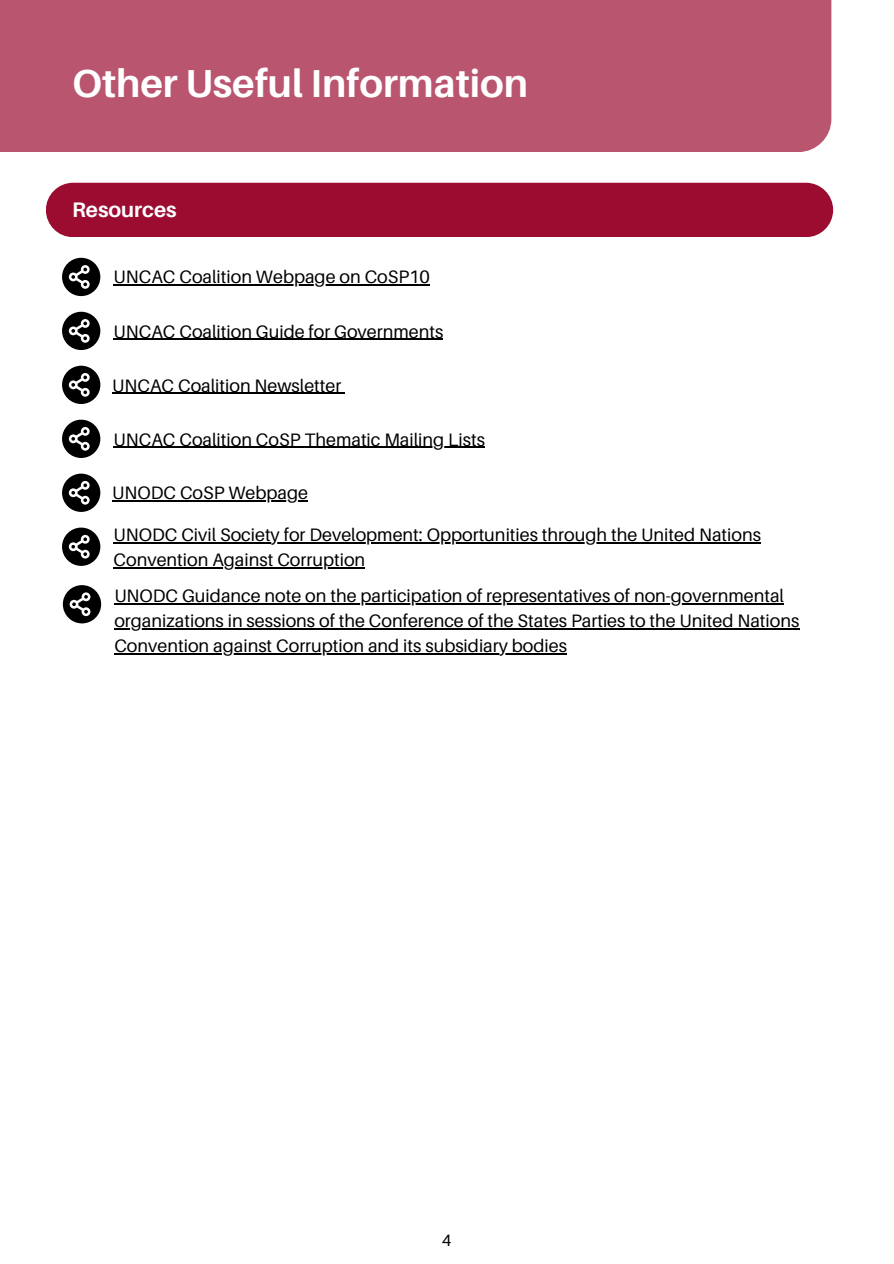
<style>
.page{position:relative;width:894px;height:1264px;background:#fff}
.page>*{position:absolute;margin:0;border:0;box-sizing:border-box;transform-origin:0 0}
.t1{font:700 39px "Aileron";color:#fff}
.t2{font:700 21px "Aileron";color:#fff}
.t3{font:18px/24.8px "Aileron";color:#000}
.t4{font:16.5px "Aileron";color:#000}
</style>
<div class="page">
<div style="left:0;top:0;width:831px;height:152px;background:#b9556f"></div>
<svg style="left:62px;top:312px;width:38px;height:38px"></svg>
<svg style="left:62px;top:366px;width:38px;height:38px"></svg>
<svg style="left:62px;top:419px;width:38px;height:39px"></svg>
<svg style="left:62px;top:473px;width:38px;height:39px"></svg>
<svg style="left:62px;top:527px;width:38px;height:39px"></svg>
<div style="left:46px;top:183px;width:786px;height:54px;background:#9c0c31;border-radius:27px"></div>
<hr style="left:113px;top:542px;width:647px;height:1px;background:#000">
<hr style="left:113px;top:567px;width:252px;height:1px;background:#000">
<hr style="left:112px;top:392px;width:229px;height:2px;background:#000">
<hr style="left:112px;top:500px;width:196px;height:1px;background:#000">
<hr style="left:113px;top:339px;width:330px;height:1px;background:#000">
<hr style="left:113px;top:446px;width:372px;height:2px;background:#000">
<svg style="left:62px;top:258px;width:38px;height:38px"></svg>
<hr style="left:113px;top:284px;width:317px;height:1px;background:#000">
<svg style="left:63px;top:585px;width:38px;height:38px"></svg>
<hr style="left:114px;top:603px;width:669px;height:1px;background:#000">
<hr style="left:114px;top:628px;width:685px;height:1px;background:#000">
<hr style="left:114px;top:653px;width:453px;height:1px;background:#000">
<p class="t1" style="left:72px;top:59px;width:457px">Other Useful Information</p>
<p class="t2" style="left:72px;top:196px;width:106px">Resources</p>
<p class="t3" style="left:113px;top:264px;width:318px">UNCAC Coalition Webpage on CoSP10</p>
<p class="t3" style="left:113px;top:318px;width:331px">UNCAC Coalition Guide for Governments</p>
<p class="t3" style="left:112px;top:372px;width:231px">UNCAC Coalition Newsletter</p>
<p class="t3" style="left:113px;top:426px;width:373px">UNCAC Coalition CoSP Thematic Mailing Lists</p>
<p class="t3" style="left:112px;top:480px;width:197px">UNODC CoSP Webpage</p>
<p class="t3" style="left:113px;top:522px;width:648px">UNODC Civil Society for Development: Opportunities through the United Nations<br>Convention Against Corruption</p>
<p class="t3" style="left:114px;top:583px;width:686px">UNODC Guidance note on the participation of representatives of non-governmental organizations in sessions of the Conference of the States Parties to the United Nations<br>Convention against Corruption and its subsidiary bodies</p>
<p class="t4" style="left:441px;top:1229px;width:11px">4</p>
</div>
